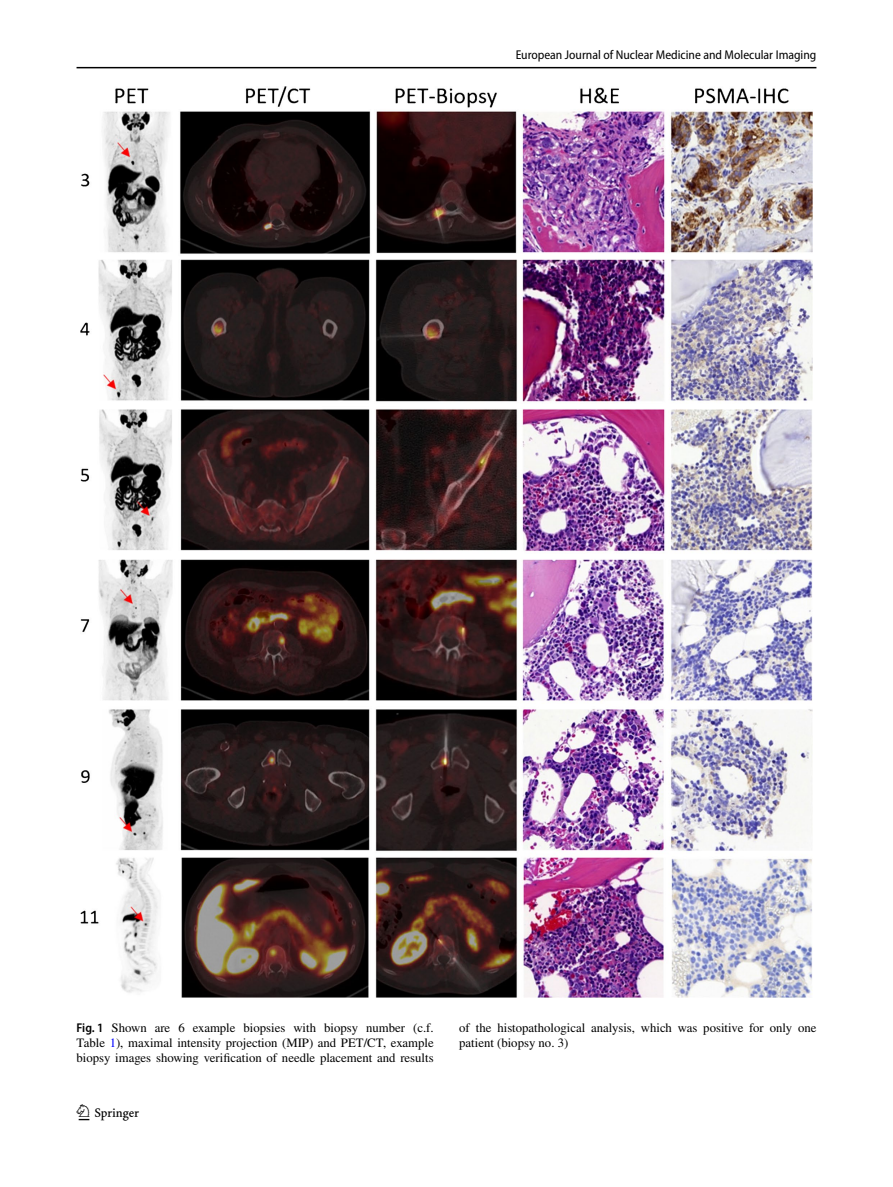
<style>
.page{position:relative;width:893px;height:1187px;background:#fff}
.page>*{position:absolute;margin:0;border:0;box-sizing:border-box;transform-origin:0 0}
.t1{font:22.5px "Springnew Regular 2";color:#000}
.t2{font:12.75px/15px "STIX";color:#000;text-align:justify}
.t3{font:semi-condensed 12.75px "Myriad Pro";color:#000}
.s1{font-family:"Myriad Pro";font-weight:600;font-stretch:semi-condensed}
.s2{color:#00f}
</style>
<div class="page">
<hr style="left:77px;top:67px;width:739px;height:1px;background:#000">
<img style="left:81px;top:87px;width:731px;height:910px">
<p class="t3" style="left:516px;top:48px;width:302px">European Journal of Nuclear Medicine and Molecular Imaging</p>
<p class="t2" style="left:77px;top:1021px;width:359px"><span class="s1">Fig. 1</span> Shown are 6 example biopsies with biopsy number (c.f.<br>Table <span class="s2">1</span>), maximal intensity projection (MIP) and PET/CT, example biopsy images showing verification of needle placement and results</p>
<p class="t2" style="left:459px;top:1021px;width:359px">of the histopathological analysis, which was positive for only one patient (biopsy no. 3)</p>
<h1 class="t1" style="left:79px;top:1104px;width:62px">1 3</h1>
</div>
